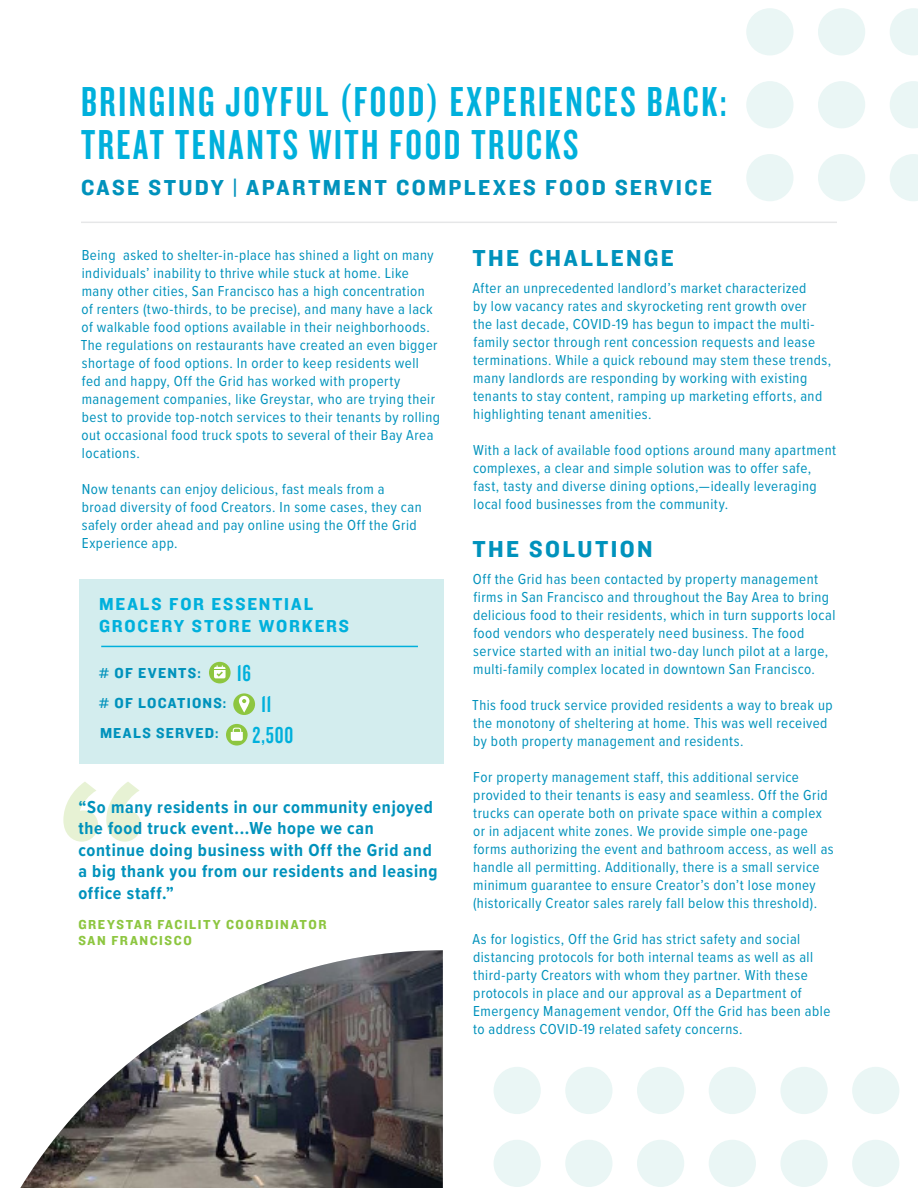
<style>
.page{position:relative;width:918px;height:1188px;background:#fff}
.page>*{position:absolute;margin:0;border:0;box-sizing:border-box;transform-origin:0 0}
.t1{font:43.5px/43.5px "Knockout HTF48 Featherweight";letter-spacing:.06em;color:#00b0dc}
.t2{font:24px "Knockout HTF51 Middleweight";letter-spacing:.1em;color:#0092bc}
.t3{font:24px/30.5px "Knockout HTF48 Featherweight";letter-spacing:.03em;color:#00b0dc;text-align:center}
.t4{font:22.5px "Knockout HTF51 Middleweight";letter-spacing:.1em;color:#0092bc}
.t5{font:700 18px/21.6px "Proxima Nova Cond";letter-spacing:.04em;color:#0092bc}
.t6{font:18px/21.6px "Knockout HTF51 Middleweight";letter-spacing:.105em;color:#00b0dc}
.t7{font:15px/18px "Proxima Nova Cond";letter-spacing:.03em;color:#0092bc}
.t8{font:15px/30px "Knockout HTF51 Middleweight";letter-spacing:.08em;color:#0092bc}
.t9{font:13.5px/16.2px "Knockout HTF51 Middleweight";letter-spacing:.115em;color:#8dc640}
</style>
<div class="page">
<svg style="left:63px;top:782px;width:78px;height:60px"></svg>
<div style="left:79px;top:579px;width:364px;height:185px;background:#d3edee"></div>
<hr style="left:101px;top:646px;width:317px;height:1px;background:#00b0dc">
<hr style="left:81px;top:222px;width:756px;height:1px;background:#e6e7e8">
<img style="left:20px;top:950px;width:423px;height:238px">
<svg style="left:226px;top:724px;width:22px;height:22px"></svg>
<svg style="left:231px;top:728px;width:12px;height:13px"></svg>
<svg style="left:209px;top:662px;width:22px;height:21px"></svg>
<div style="left:214px;top:667px;width:12px;height:11px;background:#fff;border-radius:2px"></div>
<svg style="left:213px;top:665px;width:14px;height:12px"></svg>
<svg style="left:233px;top:693px;width:22px;height:22px"></svg>
<svg style="left:239px;top:696px;width:10px;height:17px"></svg>
<div style="left:494px;top:1140px;width:47px;height:47px;background:#eaf6f5;border-radius:50%"></div>
<div style="left:494px;top:1067px;width:47px;height:47px;background:#eaf6f5;border-radius:50%"></div>
<div style="left:565px;top:1140px;width:48px;height:47px;background:#eaf6f5;border-radius:50%"></div>
<div style="left:565px;top:1067px;width:48px;height:47px;background:#eaf6f5;border-radius:50%"></div>
<div style="left:637px;top:1140px;width:47px;height:47px;background:#eaf6f5;border-radius:50%"></div>
<div style="left:637px;top:1067px;width:47px;height:47px;background:#eaf6f5;border-radius:50%"></div>
<div style="left:709px;top:1140px;width:47px;height:47px;background:#eaf6f5;border-radius:50%"></div>
<div style="left:709px;top:1067px;width:47px;height:47px;background:#eaf6f5;border-radius:50%"></div>
<div style="left:780px;top:1140px;width:48px;height:47px;background:#eaf6f5;border-radius:50%"></div>
<div style="left:780px;top:1067px;width:48px;height:47px;background:#eaf6f5;border-radius:50%"></div>
<div style="left:852px;top:1140px;width:47px;height:47px;background:#eaf6f5;border-radius:50%"></div>
<div style="left:852px;top:1067px;width:47px;height:47px;background:#eaf6f5;border-radius:50%"></div>
<div style="left:746px;top:154px;width:48px;height:47px;background:#eaf6f5;border-radius:50%"></div>
<div style="left:746px;top:81px;width:48px;height:47px;background:#eaf6f5;border-radius:50%"></div>
<div style="left:746px;top:8px;width:48px;height:47px;background:#eaf6f5;border-radius:50%"></div>
<div style="left:818px;top:154px;width:47px;height:47px;background:#eaf6f5;border-radius:50%"></div>
<div style="left:818px;top:81px;width:47px;height:47px;background:#eaf6f5;border-radius:50%"></div>
<div style="left:818px;top:8px;width:47px;height:47px;background:#eaf6f5;border-radius:50%"></div>
<svg style="left:890px;top:154px;width:28px;height:47px"></svg>
<svg style="left:890px;top:81px;width:28px;height:47px"></svg>
<svg style="left:890px;top:8px;width:28px;height:47px"></svg>
<h1 class="t1" style="left:81px;top:80px;width:647px">BRINGING JOYFUL (FOOD) EXPERIENCES BACK:<br>TREAT TENANTS WITH FOOD TRUCKS</h1>
<h3 class="t4" style="left:81px;top:175px;width:633px">CASE STUDY | APARTMENT COMPLEXES FOOD SERVICE</h3>
<p class="t7" style="left:81px;top:246px;width:361px">Being asked to shelter-in-place has shined a light on many individuals’ inability to thrive while stuck at home. Like many other cities, San Francisco has a high concentration<br>of renters (two-thirds, to be precise), and many have a lack of walkable food options available in their neighborhoods.<br>The regulations on restaurants have created an even bigger shortage of food options. In order to keep residents well fed and happy, Off the Grid has worked with property management companies, like Greystar, who are trying their best to provide top-notch services to their tenants by rolling out occasional food truck spots to several of their Bay Area locations.</p>
<p class="t7" style="left:82px;top:480px;width:341px">Now tenants can enjoy delicious, fast meals from a broad diversity of food Creators. In some cases, they can safely order ahead and pay online using the Off the Grid Experience app.</p>
<p class="t6" style="left:99px;top:594px;width:252px">MEALS FOR ESSENTIAL<br>GROCERY STORE WORKERS</p>
<h2 class="t3" style="left:237px;top:658px;width:16px">16</h2>
<h2 class="t3" style="left:253px;top:690px;width:42px">11<br>2,500</h2>
<p class="t8" style="left:99px;top:659px;width:129px"># OF EVENTS:<br># OF LOCATIONS:<br>MEALS SERVED:</p>
<p class="t5" style="left:78px;top:795px;width:361px">“So many residents in our community enjoyed the food truck event...We hope we can continue doing business with Off the Grid and a big thank you from our residents and leasing office staff.”</p>
<p class="t9" style="left:78px;top:917px;width:250px">GREYSTAR FACILITY COORDINATOR<br>SAN FRANCISCO</p>
<h2 class="t2" style="left:472px;top:246px;width:203px">THE CHALLENGE</h2>
<p class="t7" style="left:472px;top:279px;width:360px">After an unprecedented landlord’s market characterized<br>by low vacancy rates and skyrocketing rent growth over<br>the last decade, COVID-19 has begun to impact the multi&shy;family sector through rent concession requests and lease terminations. While a quick rebound may stem these trends, many landlords are responding by working with existing tenants to stay content, ramping up marketing efforts, and highlighting tenant amenities.</p>
<p class="t7" style="left:473px;top:441px;width:365px">With a lack of available food options around many apartment complexes, a clear and simple solution was to offer safe, fast, tasty and diverse dining options,—ideally leveraging local food businesses from the community.</p>
<h2 class="t2" style="left:472px;top:537px;width:182px">THE SOLUTION</h2>
<p class="t7" style="left:473px;top:569px;width:364px">Off the Grid has been contacted by property management firms in San Francisco and throughout the Bay Area to bring delicious food to their residents, which in turn supports local food vendors who desperately need business. The food service started with an initial two-day lunch pilot at a large, multi-family complex located in downtown San Francisco.</p>
<p class="t7" style="left:472px;top:695px;width:362px">This food truck service provided residents a way to break up the monotony of sheltering at home. This was well received by both property management and residents.</p>
<p class="t7" style="left:473px;top:767px;width:362px">For property management staff, this additional service provided to their tenants is easy and seamless. Off the Grid trucks can operate both on private space within a complex or in adjacent white zones. We provide simple one-page forms authorizing the event and bathroom access, as well as handle all permitting. Additionally, there is a small service minimum guarantee to ensure Creator’s don’t lose money (historically Creator sales rarely fall below this threshold).</p>
<p class="t7" style="left:472px;top:929px;width:359px">As for logistics, Off the Grid has strict safety and social distancing protocols for both internal teams as well as all third-party Creators with whom they partner. With these protocols in place and our approval as a Department of Emergency Management vendor, Off the Grid has been able to address COVID-19 related safety concerns.</p>
</div>
